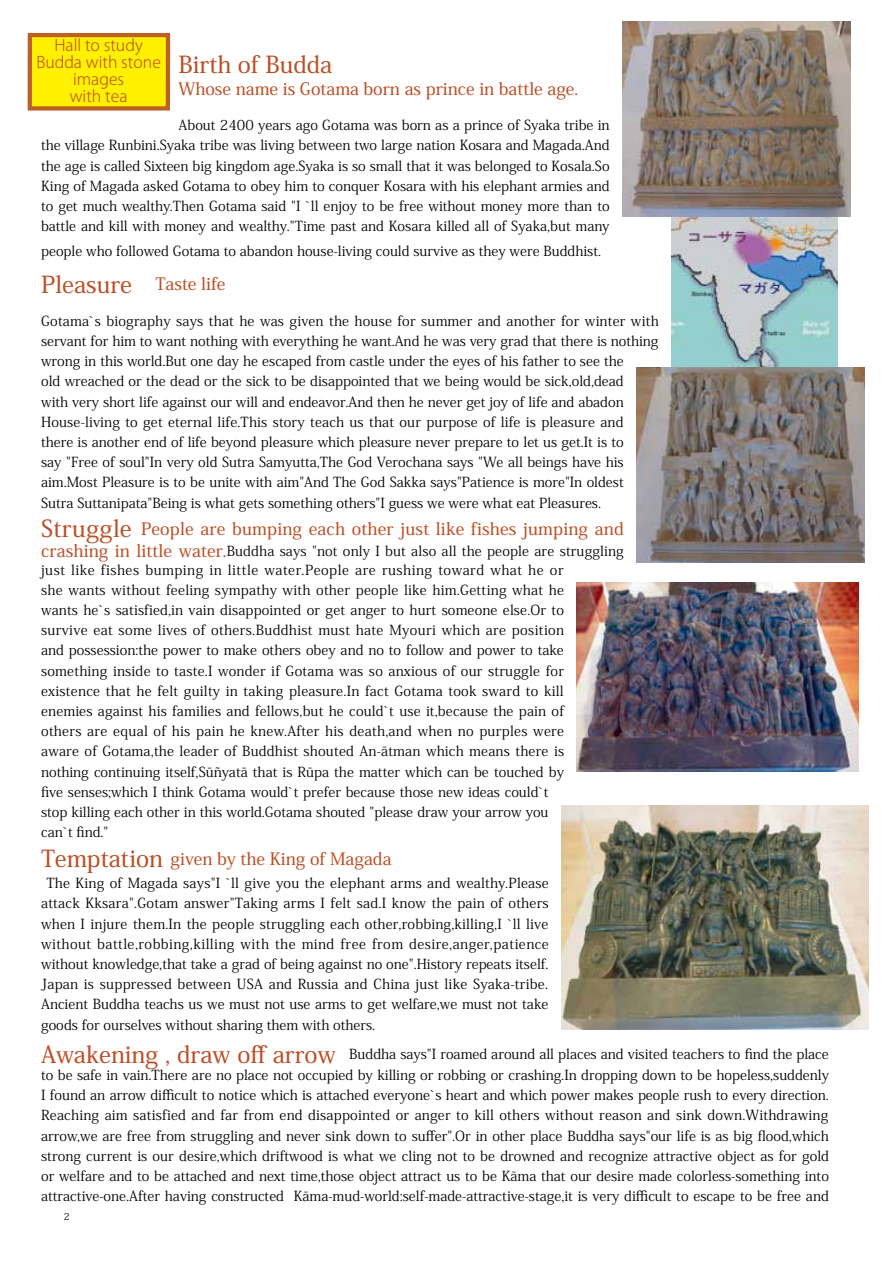
<style>
.page{position:relative;width:893px;height:1263px;background:#fff}
.page>*{position:absolute;margin:0;border:0;box-sizing:border-box;transform-origin:0 0}
.t1{font:500 23.4px "Koz Min Pro";color:#bc4f25}
.t2{font:500 16.95px "Koz Min Pro";color:#bc4f25}
.t3{font:300 15.9px/17px "Koz Go Pro";color:#bc4f25;text-align:center}
.t4{font:13.8px/20.2px "Koz Min Pro";color:#000;text-align:justify}
.t5{font:13.8px/18.6px "Koz Min Pro";letter-spacing:.035em;color:#000}
.t6{font:9.6px "Koz Min Pro";color:#000}
.s1{font-size:16.95px}
.s2{font-size:23.4px}
.s3{font-weight:500;font-size:16.95px;color:#bc4f25}
.s4{font-weight:500;font-size:23.4px;color:#bc4f25}
</style>
<div class="page">
<img style="left:671px;top:217px;width:167px;height:150px">
<img style="left:622px;top:21px;width:228px;height:196px">
<img style="left:636px;top:367px;width:228px;height:196px">
<img style="left:577px;top:583px;width:282px;height:188px">
<img style="left:561px;top:805px;width:307px;height:224px">
<div style="left:30px;top:35px;width:138px;height:73px;background:#fff100"></div>
<div style="left:28px;top:33px;width:142px;height:78px;border:4px solid #be5f26"></div>
<p class="t3" style="left:36px;top:37px;width:126px">Hall to study<br>Budda with stone images<br>with tea</p>
<h1 class="t1" style="left:179px;top:47px;width:179px">Birth of Budda　</h1>
<p class="t2" style="left:179px;top:76px;width:401px">Whose name is Gotama born as prince in battle age.</p>
<p class="t4" style="left:41px;top:114px;width:570px;text-indent:137px">About 2400 years ago Gotama was born as a prince of Syaka tribe in the village Runbini.Syaka tribe was living between two large nation Kosara and Magada.And the age is called Sixteen big kingdom age.Syaka is so small that it was belonged to Kosala.So King of Magada asked Gotama to obey him to conquer Kosara with his elephant armies and to get much wealthy.Then Gotama said "I `ll enjoy to be free without money more than to battle and kill with money and wealthy."Time past and Kosara killed all of Syaka,but many</p>
<p class="t4" style="left:41px;top:240px;width:561px">people who followed Gotama to abandon house-living could survive as they were Buddhist.</p>
<h1 class="t1" style="left:41px;top:267px;width:186px">Pleasure　<span class="s1">Taste life</span></h1>
<p class="t4" style="left:41px;top:310px;width:619px;text-align:left">Gotama`s biography says that he was given the house for summer and another for winter with servant for him to want nothing with everything he want.And he was very grad that there is nothing wrong in this world.But one day he escaped from castle under the eyes of his father to see the<br>old wreached or the dead or the sick to be disappointed that we being would be sick,old,dead<br>with very short life against our will and endeavor.And then he never get joy of life and abadon House-living to get eternal life.This story teach us that our purpose of life is pleasure and there is another end of life beyond pleasure which pleasure never prepare to let us get.It is to<br>say "Free of soul"In very old Sutra Samyutta,The God Verochana says "We all beings have his aim.Most Pleasure is to be unite with aim"And The God Sakka says"Patience is more"In oldest Sutra Suttanipata"Being is what gets something others"I guess we were what eat Pleasures.</p>
<p class="t2" style="left:41px;top:516px;width:584px"><span class="s2">Struggle</span> People are bumping each other just like fishes jumping and</p>
<p class="t5" style="left:41px;top:541px;width:584px"><span class="s3">crashing in little water.</span>Buddha says "not only I but also all the people are struggling just like fishes bumping in little water.People are rushing toward what he or</p>
<p class="t4" style="left:41px;top:579px;width:525px;text-align:left">she wants without feeling sympathy with other people like him.Getting what he wants he`s satisfied,in vain disappointed or get anger to hurt someone else.Or to survive eat some lives of others.Buddhist must hate Myouri which are position and possession:the power to make others obey and no to follow and power to take something inside to taste.I wonder if Gotama was so anxious of our struggle for existence that he felt guilty in taking pleasure.In fact Gotama took sward to kill enemies against his families and fellows,but he could`t use it,because the pain of others are equal of his pain he knew.After his death,and when no purples were aware of Gotama,the leader of Buddhist shouted An-ātman which means there is nothing continuing itself,Sūñyatā that is Rūpa the matter which can be touched by five senses;which I think Gotama would`t prefer because those new ideas could`t stop killing each other in this world.Gotama shouted "please draw your arrow you can`t find."</p>
<p class="t2" style="left:41px;top:846px;width:352px"><span class="s2">Temptation</span> given by the King of Magada</p>
<p class="t4" style="left:41px;top:872px;width:509px;text-indent:5px">The King of Magada says"I `ll give you the elephant arms and wealthy.Please attack Kksara".Gotam answer"Taking arms I felt sad.I know the pain of others when I injure them.In the people struggling each other,robbing,killing,I `ll live without battle,robbing,killing with the mind free from desire,anger,patience without knowledge,that take a grad of being against no one".History repeats itself.<br>Japan is suppressed between USA and Russia and China just like Syaka-tribe.<br>Ancient Buddha teachs us we must not use arms to get welfare,we must not take goods for ourselves without sharing them with others.</p>
<p class="t4" style="left:41px;top:1044px;width:789px"><span class="s4">Awakening , draw off arrow</span> Buddha says"I roamed around all places and visited teachers to find the place to be safe in vain.There are no place not occupied by killing or robbing or crashing.In dropping down to be hopeless,suddenly I found an arrow difficult to notice which is attached everyone`s heart and which power makes people rush to every direction.<br>Reaching aim satisfied and far from end disappointed or anger to kill others without reason and sink down.Withdrawing arrow,we are free from struggling and never sink down to suffer".Or in other place Buddha says"our life is as big flood,which strong current is our desire,which driftwood is what we cling not to be drowned and recognize attractive object as for gold or welfare and to be attached and next time,those object attract us to be Kāma that our desire made colorless-something into attractive-one.After having constructed Kāma-mud-world:self-made-attractive-stage,it is very difficult to escape to be free and</p>
<p class="t6" style="left:64px;top:1210px;width:7px">2</p>
</div>
